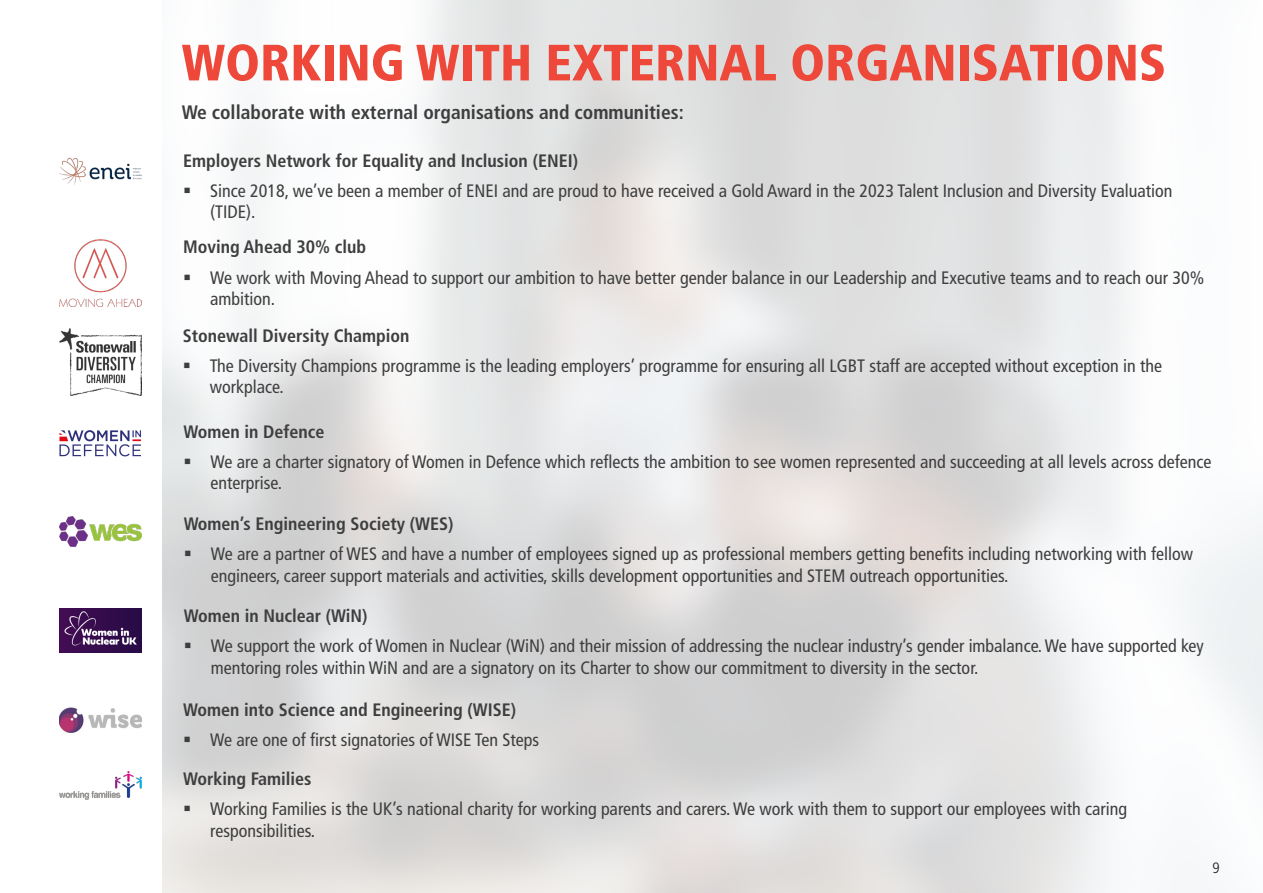
<style>
.page{position:relative;width:1263px;height:893px;background:#fff}
.page>*{position:absolute;margin:0;border:0;box-sizing:border-box;transform-origin:0 0}
.t1{font:900 condensed 51px "Frutiger LT Pro";color:#ed4839}
.t2{font:700 condensed 19.5px "Frutiger LT Pro";color:#3e3e3f}
.t3{font:condensed 18px/21.6px "Frutiger LT Pro";color:#3e3e3f}
.t4{font:700 condensed 18px "Frutiger LT Pro";color:#3e3e3f}
.t5{font:300 condensed 15px "Frutiger LT Pro";color:#231f20}
</style>
<div class="page">
<img style="left:59px;top:707px;width:83px;height:26px">
<img style="left:60px;top:328px;width:81px;height:68px">
<img style="left:59px;top:240px;width:83px;height:66px">
<img style="left:60px;top:517px;width:81px;height:29px">
<img style="left:59px;top:608px;width:83px;height:45px">
<img style="left:59px;top:157px;width:83px;height:28px">
<img style="left:59px;top:430px;width:82px;height:27px">
<img style="left:59px;top:772px;width:83px;height:27px">
<svg style="left:185px;top:737px;width:5px;height:5px"></svg>
<svg style="left:184px;top:362px;width:6px;height:6px"></svg>
<svg style="left:185px;top:551px;width:5px;height:5px"></svg>
<svg style="left:185px;top:643px;width:6px;height:5px"></svg>
<svg style="left:185px;top:458px;width:5px;height:6px"></svg>
<svg style="left:185px;top:806px;width:5px;height:5px"></svg>
<p class="t1" style="left:182px;top:32px;width:986px">WORKING WITH EXTERNAL ORGANISATIONS</p>
<p class="t2" style="left:182px;top:101px;width:504px">We collaborate with external organisations and communities:</p>
<p class="t4" style="left:183px;top:150px;width:396px">Employers Network for Equality and Inclusion (ENEI)</p>
<p class="t3" style="left:210px;top:180px;width:964px">Since 2018, we’ve been a member of ENEI and are proud to have received a Gold Award in the 2023 Talent Inclusion and Diversity Evaluation (TIDE).</p>
<p class="t4" style="left:183px;top:236px;width:184px">Moving Ahead 30% club</p>
<p class="t3" style="left:210px;top:267px;width:996px">We work with Moving Ahead to support our ambition to have better gender balance in our Leadership and Executive teams and to reach our 30% ambition.</p>
<p class="t4" style="left:183px;top:325px;width:228px">Stonewall Diversity Champion</p>
<p class="t3" style="left:210px;top:355px;width:954px">The Diversity Champions programme is the leading employers’ programme for ensuring all LGBT staff are accepted without exception in the workplace.</p>
<p class="t4" style="left:184px;top:421px;width:142px">Women in Defence</p>
<p class="t3" style="left:211px;top:451px;width:1002px">We are a charter signatory of Women in Defence which reflects the ambition to see women represented and succeeding at all levels across defence enterprise.</p>
<p class="t4" style="left:184px;top:513px;width:271px">Women’s Engineering Society (WES)</p>
<p class="t3" style="left:211px;top:543px;width:984px">We are a partner of WES and have a number of employees signed up as professional members getting benefits including networking with fellow engineers, career support materials and activities, skills development opportunities and STEM outreach opportunities.</p>
<p class="t4" style="left:184px;top:605px;width:185px">Women in Nuclear (WiN)</p>
<p class="t3" style="left:211px;top:635px;width:994px">We support the work of Women in Nuclear (WiN) and their mission of addressing the nuclear industry’s gender imbalance. We have supported key mentoring roles within WiN and are a signatory on its Charter to show our commitment to diversity in the sector.</p>
<p class="t4" style="left:183px;top:699px;width:334px">Women into Science and Engineering (WISE)</p>
<p class="t3" style="left:210px;top:729px;width:330px">We are one of first signatories of WISE Ten Steps</p>
<p class="t4" style="left:183px;top:768px;width:130px">Working Families</p>
<p class="t3" style="left:210px;top:798px;width:918px">Working Families is the UK’s national charity for working parents and carers. We work with them to support our employees with caring responsibilities.</p>
<p class="t5" style="left:1212px;top:860px;width:9px">9</p>
</div>
